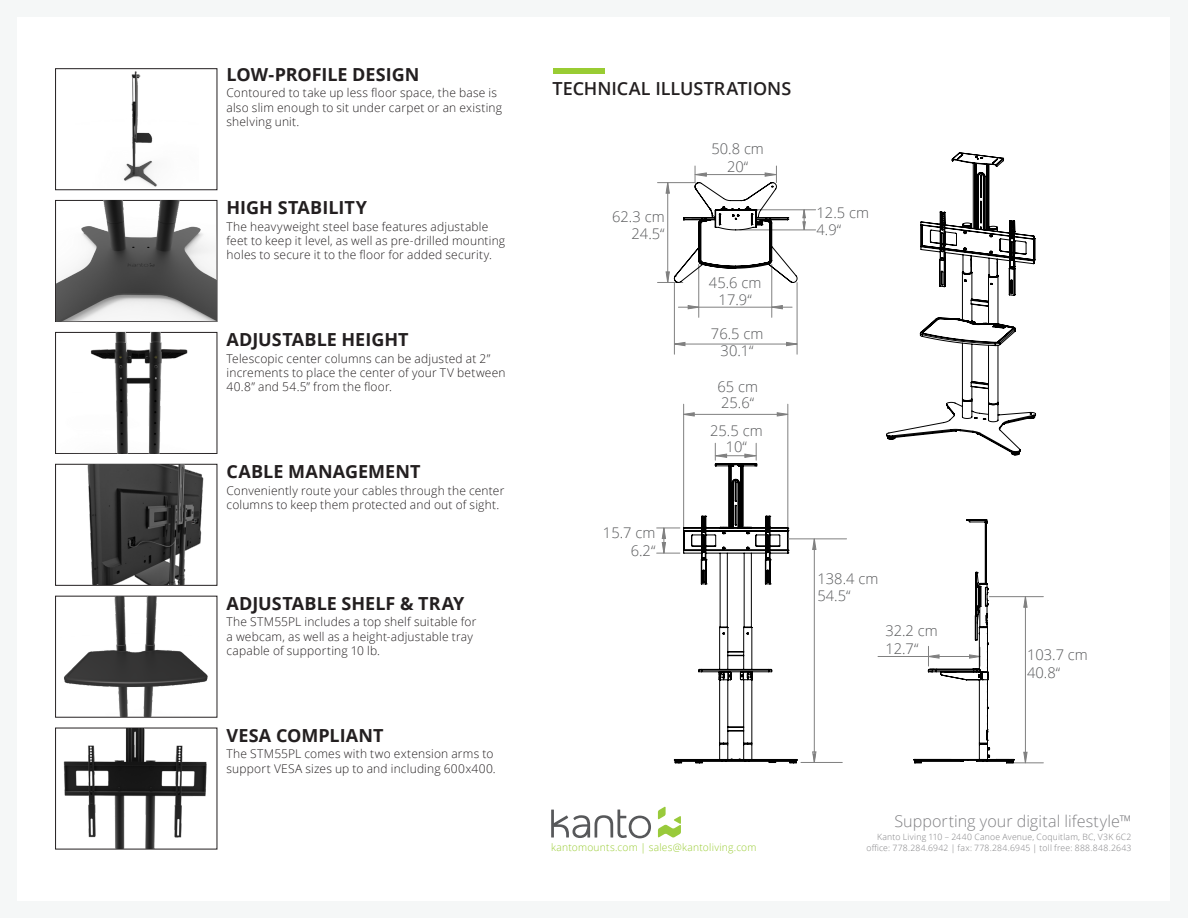
<style>
.page{position:relative;width:1188px;height:918px;background:#f5f7f7}
.page>*{position:absolute;margin:0;border:0;box-sizing:border-box;transform-origin:0 0}
.Features_and_Specs{font:700 18px "Open Sans";color:#231f20}
.t1{font:600 18px "Open Sans";color:#231f20}
.t2{font:300 16.2px "Open Sans";letter-spacing:.005em;color:#808083}
.t3{font:300 14.7px/17.7px "Open Sans";color:#57585a}
.Text_Back_PS{font:300 12px/14.4px "Open Sans";letter-spacing:.015em;color:#231f20}
.t4{font:300 10.2px "Open Sans";letter-spacing:.02em;color:#9c3}
.t5{font:300 8.7px "Open Sans";letter-spacing:.025em;color:#808083}
</style>
<div class="page">
<div style="left:18px;top:17px;width:1152px;height:883px;background:#fff"></div>
<div style="left:553px;top:68px;width:52px;height:5px;background:#9c3"></div>
<div style="left:55px;top:68px;width:162px;height:122px;border:1px solid #231f20"></div>
<div style="left:55px;top:200px;width:162px;height:122px;border:1px solid #231f20"></div>
<div style="left:55px;top:332px;width:162px;height:122px;border:1px solid #231f20"></div>
<div style="left:55px;top:464px;width:162px;height:122px;border:1px solid #231f20"></div>
<svg style="left:658px;top:807px;width:23px;height:31px"></svg>
<svg style="left:551px;top:810px;width:100px;height:28px"></svg>
<img style="left:56px;top:465px;width:159px;height:120px">
<img style="left:56px;top:728px;width:160px;height:121px">
<img style="left:56px;top:201px;width:161px;height:120px">
<img style="left:56px;top:333px;width:161px;height:120px">
<img style="left:123px;top:71px;width:34px;height:116px">
<hr style="left:878px;top:656px;width:50px;height:1px;background:#808080">
<hr style="left:699px;top:307px;width:73px;height:1px;background:#808080">
<hr style="left:771px;top:264px;width:1px;height:53px;background:#808080">
<hr style="left:698px;top:264px;width:1px;height:53px;background:#808080">
<hr style="left:797px;top:283px;width:1px;height:71px;background:#808080">
<hr style="left:674px;top:283px;width:1px;height:71px;background:#808080">
<hr style="left:740px;top:230px;width:76px;height:1px;background:#808080">
<hr style="left:754px;top:210px;width:62px;height:1px;background:#808080">
<hr style="left:788px;top:404px;width:1px;height:123px;background:#808080">
<hr style="left:683px;top:404px;width:1px;height:123px;background:#808080">
<svg style="left:771px;top:305px;width:21px;height:4px"></svg>
<svg style="left:678px;top:305px;width:21px;height:4px"></svg>
<svg style="left:674px;top:342px;width:124px;height:4px"></svg>
<svg style="left:683px;top:412px;width:105px;height:5px"></svg>
<svg style="left:657px;top:443px;width:141px;height:321px"></svg>
<svg style="left:658px;top:166px;width:148px;height:117px"></svg>
<svg style="left:886px;top:152px;width:150px;height:304px"></svg>
<hr style="left:814px;top:539px;width:1px;height:223px;background:#808080">
<hr style="left:801px;top:762px;width:41px;height:1px;background:#808080">
<hr style="left:788px;top:539px;width:59px;height:1px;background:#808080">
<svg style="left:812px;top:751px;width:5px;height:11px"></svg>
<svg style="left:812px;top:538px;width:5px;height:12px"></svg>
<hr style="left:1025px;top:597px;width:1px;height:166px;background:#808080">
<hr style="left:1008px;top:763px;width:35px;height:1px;background:#808080">
<hr style="left:989px;top:596px;width:54px;height:1px;background:#808080">
<svg style="left:1023px;top:752px;width:5px;height:11px"></svg>
<svg style="left:1023px;top:596px;width:5px;height:12px"></svg>
<svg style="left:913px;top:519px;width:102px;height:245px"></svg>
<img style="left:56px;top:596px;width:161px;height:121px">
<p class="Features_and_Specs" style="left:227px;top:61px;width:194px">LOW-PROFILE DESIGN</p>
<p class="Text_Back_PS" style="left:227px;top:85px;width:277px">Contoured to take up less floor space, the base is also slim enough to sit under carpet or an existing shelving unit.</p>
<p class="Features_and_Specs" style="left:227px;top:195px;width:142px">HIGH STABILITY</p>
<p class="Text_Back_PS" style="left:227px;top:219px;width:280px">The heavyweight steel base features adjustable feet to keep it level, as well as pre-drilled mounting holes to secure it to the floor for added security.</p>
<p class="Features_and_Specs" style="left:227px;top:327px;width:184px">ADJUSTABLE HEIGHT</p>
<p class="Text_Back_PS" style="left:227px;top:351px;width:280px">Telescopic center columns can be adjusted at 2” increments to place the center of your TV between<br>40.8” and 54.5” from the floor.</p>
<p class="Features_and_Specs" style="left:227px;top:459px;width:195px">CABLE MANAGEMENT</p>
<p class="Text_Back_PS" style="left:227px;top:483px;width:279px">Conveniently route your cables through the center columns to keep them protected and out of sight.</p>
<p class="Features_and_Specs" style="left:227px;top:590px;width:239px">ADJUSTABLE SHELF &amp; TRAY</p>
<p class="Text_Back_PS" style="left:227px;top:614px;width:251px">The STM55PL includes a top shelf suitable for a webcam, as well as a height-adjustable tray capable of supporting 10 lb.</p>
<p class="Features_and_Specs" style="left:227px;top:722px;width:159px">VESA COMPLIANT</p>
<p class="Text_Back_PS" style="left:227px;top:746px;width:271px">The STM55PL comes with two extension arms to support VESA sizes up to and including 600x400.</p>
<h1 class="t1" style="left:553px;top:76px;width:240px">TECHNICAL ILLUSTRATIONS</h1>
<p class="t3" style="left:612px;top:207px;width:54px;text-align:right">62.3 cm<br>24.5“</p>
<p class="t3" style="left:603px;top:524px;width:54px;text-align:right">15.7 cm<br>6.2“</p>
<p class="t3" style="left:712px;top:140px;width:54px;text-align:center">50.8 cm<br>20“</p>
<p class="t3" style="left:709px;top:273px;width:54px;text-align:center">45.6 cm<br>17.9“</p>
<p class="t3" style="left:711px;top:324px;width:54px;text-align:center">76.5 cm<br>30.1“</p>
<p class="t3" style="left:717px;top:379px;width:42px;line-height:15.9px">65 cm<br>25.6“</p>
<p class="t3" style="left:710px;top:423px;width:54px;line-height:15.9px;text-align:center">25.5 cm<br>10“</p>
<p class="t3" style="left:817px;top:203px;width:54px">12.5 cm<br>4.9“</p>
<p class="t3" style="left:818px;top:569px;width:62px">138.4 cm<br>54.5“</p>
<p class="t3" style="left:885px;top:621px;width:54px">32.2 cm<br>12.7“</p>
<p class="t3" style="left:1027px;top:646px;width:62px">103.7 cm<br>40.8“</p>
<h2 class="t2" style="left:895px;top:810px;width:239px">Supporting your digital lifestyle™</h2>
<p class="t5" style="left:877px;top:831px;width:256px">Kanto Living 110 – 2440 Canoe Avenue, Coquitlam, BC, V3K 6C2</p>
<p class="t4" style="left:551px;top:840px;width:207px">kantomounts.com | sales@kantoliving.com</p>
<p class="t5" style="left:866px;top:841px;width:267px">office: 778.284.6942 | fax: 778.284.6945 | toll free: 888.848.2643</p>
</div>
